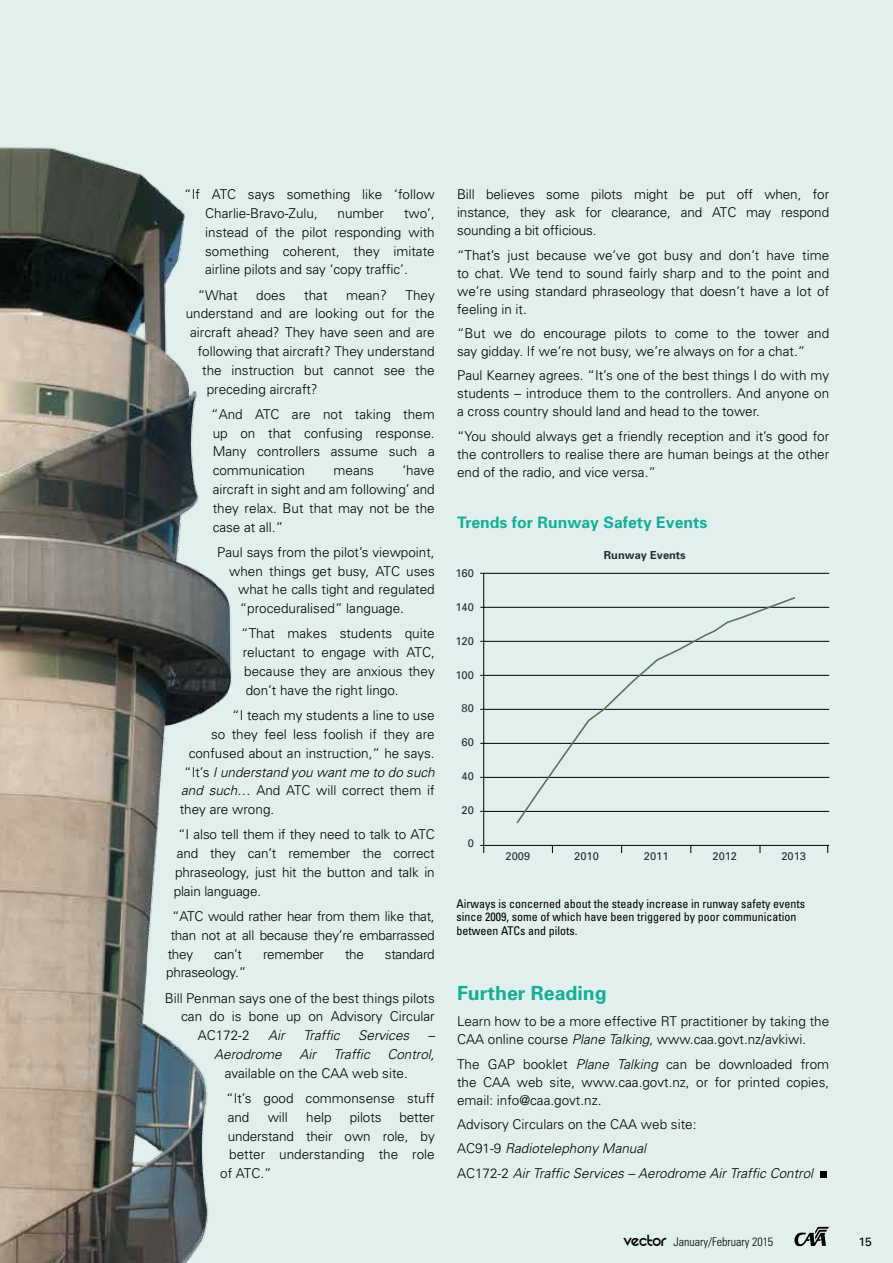
<style>
.page{position:relative;width:893px;height:1263px;background:#e1f0ec}
.page>*{position:absolute;margin:0;border:0;box-sizing:border-box;transform-origin:0 0}
.t1{font:700 19.5px "Univers";color:#15af97}
.t2{font:700 15.9px "Univers";color:#15af97}
.t3{font:300 13.5px/18.8px "Univers";color:#000;text-align:justify}
.t4{font:italic 300 13.5px/24.5px "Univers";color:#000}
.t5{font:300 13.5px "Univers";letter-spacing:-.02em;color:#000}
.t6{font:condensed 12px/13.5px "Univers";color:#000}
.t7{font:300 condensed 12px "Univers";color:#000}
.t8{font:12px "Univers";color:#000}
.t9{font:11.1px "Univers";color:#232f33}
.t10{font:700 11.1px "Univers";color:#232f33}
.s1{font-style:normal}
.s2{font-style:italic}
.s3{font-family:"REZ";font-weight:400;font-stretch:normal;font-size:18px}
</style>
<div class="page">
<img style="left:0;top:147px;width:830px;height:1116px">
<hr style="left:480px;top:573px;width:349px;height:1px;background:#000">
<hr style="left:480px;top:607px;width:349px;height:1px;background:#000">
<hr style="left:480px;top:641px;width:349px;height:1px;background:#000">
<hr style="left:480px;top:675px;width:349px;height:1px;background:#000">
<hr style="left:480px;top:709px;width:349px;height:1px;background:#000">
<hr style="left:480px;top:743px;width:349px;height:1px;background:#000">
<hr style="left:480px;top:777px;width:349px;height:1px;background:#000">
<hr style="left:480px;top:811px;width:349px;height:1px;background:#000">
<hr style="left:480px;top:845px;width:349px;height:1px;background:#000">
<hr style="left:483px;top:573px;width:1px;height:280px;background:#000">
<svg style="left:515px;top:596px;width:282px;height:229px"></svg>
<div style="left:820px;top:1171px;width:7px;height:7px;background:#000"></div>
<svg style="left:794px;top:1227px;width:35px;height:19px"></svg>
<p class="t3" style="left:205px;top:185px;width:231px;text-indent:-21px">“If ATC says something like ‘follow<br>Charlie-Bravo-Zulu,</p>
<p class="t3" style="left:205px;top:203px;width:231px;text-indent:199px">two’, instead of the pilot responding with something coherent, they imitate airline pilots and say ‘copy traffic’.</p>
<p class="t3" style="left:198px;top:285px;width:41px">“What</p>
<p class="t3" style="left:256px;top:285px;width:31px">does</p>
<p class="t3" style="left:304px;top:285px;width:25px">that</p>
<p class="t3" style="left:346px;top:285px;width:42px">mean?</p>
<p class="t3" style="left:405px;top:285px;width:31px">They</p>
<p class="t3" style="left:186px;top:304px;width:251px">understand and are looking out for the</p>
<p class="t3" style="left:190px;top:323px;width:246px">aircraft ahead? They have seen and are</p>
<p class="t3" style="left:198px;top:341px;width:238px">following that aircraft? They understand</p>
<p class="t3" style="left:202px;top:360px;width:234px">the instruction but cannot see the</p>
<p class="t3" style="left:207px;top:379px;width:113px">preceding aircraft?</p>
<p class="t3" style="left:211px;top:404px;width:225px">“And ATC are not taking them up on that confusing response.<br>Many controllers assume such a communication</p>
<p class="t3" style="left:338px;top:203px;width:48px">number</p>
<p class="t3" style="left:213px;top:461px;width:224px;text-indent:190px">‘have aircraft in sight and am following’ and they relax. But that may not be the case at all.”</p>
<p class="t3" style="left:217px;top:542px;width:219px">Paul says from the pilot’s viewpoint,</p>
<p class="t3" style="left:229px;top:561px;width:207px">when things get busy, ATC uses</p>
<p class="t3" style="left:238px;top:580px;width:198px">what he calls tight and regulated</p>
<p class="t3" style="left:240px;top:599px;width:166px">“proceduralised” language.</p>
<p class="t3" style="left:241px;top:624px;width:195px">“That makes students quite reluctant to engage with ATC, because they are anxious they don’t have the right lingo.</p>
<p class="t3" style="left:232px;top:705px;width:204px">“I teach my students a line to use</p>
<p class="t3" style="left:211px;top:724px;width:225px">so they feel less foolish if they are</p>
<p class="t3" style="left:189px;top:743px;width:247px">confused about an instruction,” he says.</p>
<p class="t4" style="left:184px;top:759px;width:252px"><span class="s1">“It’s</span> I understand you want me to do such</p>
<p class="t3" style="left:181px;top:781px;width:255px"><span class="s2">and such…</span> And ATC will correct them if</p>
<p class="t3" style="left:180px;top:799px;width:96px">they are wrong.</p>
<p class="t3" style="left:174px;top:825px;width:263px;text-indent:4px">“I also tell them if they need to talk to ATC and they can’t remember the correct phraseology, just hit the button and talk in plain language.</p>
<p class="t3" style="left:168px;top:906px;width:269px;text-indent:4px">“ATC would rather hear from them like that, than not at all because they’re embarrassed they</p>
<p class="t3" style="left:333px;top:461px;width:42px">means</p>
<p class="t3" style="left:214px;top:944px;width:30px">can’t</p>
<p class="t5" style="left:263px;top:946px;width:63px">remember</p>
<p class="t3" style="left:345px;top:944px;width:20px">the</p>
<p class="t5" style="left:385px;top:946px;width:51px">standard</p>
<p class="t3" style="left:165px;top:959px;width:272px;line-height:25.2px">phraseology.”<br>Bill Penman says one of the best things pilots</p>
<p class="t3" style="left:198px;top:1007px;width:239px;text-indent:-16px">can do is bone up on Advisory Circular<br>AC172-2</p>
<p class="t4" style="left:268px;top:1023px;width:18px">Air</p>
<p class="t4" style="left:303px;top:1023px;width:38px">Traffic</p>
<p class="t4" style="left:358px;top:1023px;width:53px">Services</p>
<p class="t4" style="left:428px;top:1023px;width:8px">–</p>
<p class="t4" style="left:214px;top:1041px;width:69px">Aerodrome</p>
<p class="t4" style="left:299px;top:1041px;width:18px">Air</p>
<p class="t4" style="left:334px;top:1041px;width:38px">Traffic</p>
<p class="t4" style="left:387px;top:1041px;width:49px">Control,</p>
<p class="t3" style="left:225px;top:1060px;width:211px;line-height:25.2px">available on the CAA web site. “It’s good commonsense stuff</p>
<p class="t3" style="left:228px;top:1107px;width:23px">and</p>
<p class="t3" style="left:268px;top:1107px;width:22px">will</p>
<p class="t3" style="left:306px;top:1107px;width:27px">help</p>
<p class="t3" style="left:350px;top:1107px;width:33px">pilots</p>
<p class="t3" style="left:399px;top:1107px;width:37px">better</p>
<p class="t3" style="left:228px;top:1126px;width:209px">understand their own role, by</p>
<p class="t3" style="left:229px;top:1145px;width:207px">better understanding the role</p>
<p class="t3" style="left:220px;top:1164px;width:53px">of ATC.”</p>
<p class="t3" style="left:457px;top:185px;width:374px;line-height:18px">Bill believes some pilots might be put off when, for instance, they ask for clearance, and ATC may respond sounding a bit officious.</p>
<p class="t3" style="left:457px;top:245px;width:374px;line-height:18px">“That’s just because we’ve got busy and don’t have time to chat. We tend to sound fairly sharp and to the point and we’re using standard phraseology that doesn’t have a lot of feeling in it.</p>
<p class="t3" style="left:457px;top:324px;width:374px;line-height:18px">“But we do encourage pilots to come to the tower and say gidday. If we’re not busy, we’re always on for a chat.”</p>
<p class="t3" style="left:457px;top:366px;width:374px;line-height:18px">Paul Kearney agrees. “It’s one of the best things I do with my students – introduce them to the controllers. And anyone on a cross country should land and head to the tower.</p>
<p class="t3" style="left:457px;top:426px;width:374px;line-height:18px">“You should always get a friendly reception and it’s good for the controllers to realise there are human beings at the other end of the radio, and vice versa.”</p>
<p class="t2" style="left:457px;top:512px;width:252px">Trends for Runway Safety Events</p>
<p class="t9" style="left:455px;top:566px;width:20px">160</p>
<p class="t9" style="left:455px;top:600px;width:20px">140</p>
<p class="t9" style="left:455px;top:634px;width:20px">120</p>
<p class="t9" style="left:455px;top:668px;width:20px">100</p>
<p class="t9" style="left:462px;top:701px;width:14px">80</p>
<p class="t9" style="left:462px;top:735px;width:14px">60</p>
<p class="t9" style="left:462px;top:769px;width:14px">40</p>
<p class="t9" style="left:462px;top:803px;width:14px">20</p>
<p class="t9" style="left:468px;top:836px;width:8px">0</p>
<p class="t10" style="left:604px;top:548px;width:83px">Runway Events</p>
<p class="t9" style="left:574px;top:849px;width:26px">2010</p>
<p class="t9" style="left:712px;top:849px;width:26px">2012</p>
<p class="t9" style="left:781px;top:849px;width:26px">2013</p>
<p class="t9" style="left:506px;top:849px;width:26px">2009</p>
<p class="t9" style="left:644px;top:849px;width:26px">2011</p>
<p class="t6" style="left:456px;top:896px;width:350px">Airways is concerned about the steady increase in runway safety events since 2009, some of which have been triggered by poor communication between ATCs and pilots.</p>
<h1 class="t1" style="left:457px;top:980px;width:151px">Further Reading</h1>
<p class="t3" style="left:457px;top:1012px;width:374px;line-height:18px">Learn how to be a more effective RT practitioner by taking the<br>CAA online course <span class="s2">Plane Talking</span>, www.caa.govt.nz/avkiwi.</p>
<p class="t3" style="left:457px;top:1054px;width:374px;line-height:18px">The GAP booklet <span class="s2">Plane Talking</span> can be downloaded from the CAA web site, www.caa.govt.nz, or for printed copies, email: info@caa.govt.nz.</p>
<p class="t4" style="left:457px;top:1111px;width:358px"><span class="s1">Advisory Circulars on the CAA web site:<br>AC91-9</span> Radiotelephony Manual<br><span class="s1">AC172-2</span> Air Traffic Services – Aerodrome Air Traffic Control</p>
<p class="t7" style="left:623px;top:1235px;width:151px"><span class="s3">vector</span> January/February 2015</p>
<p class="t8" style="left:858px;top:1234px;width:15px">15</p>
</div>
